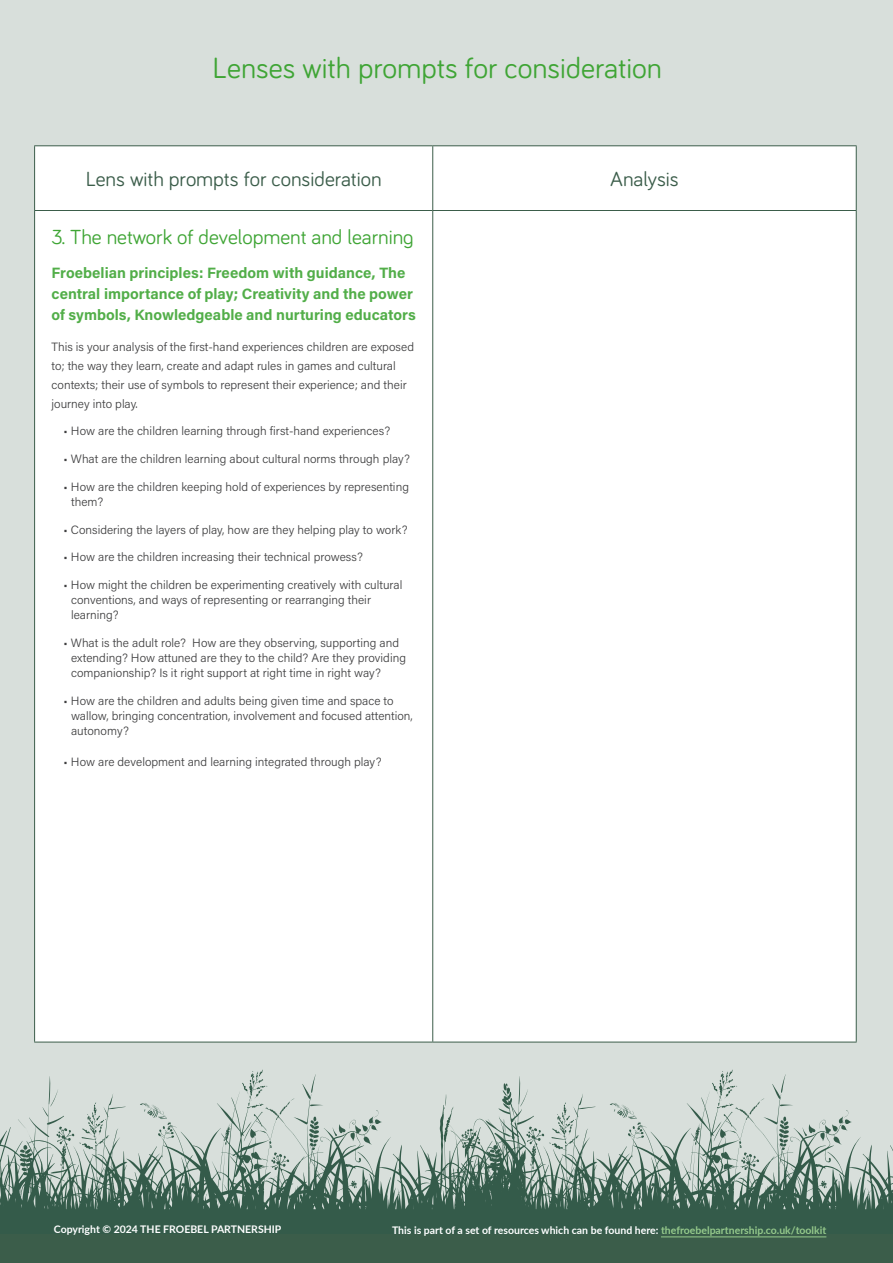
<style>
.page{position:relative;width:893px;height:1263px;background:#d8dfdb}
.page>*{position:absolute;margin:0;border:0;box-sizing:border-box;transform-origin:0 0}
.Sub_title_2{font:30px "Bariol";color:#3fa535}
.Sub_title_3{font:21px "Bariol";color:#3b5d4a}
.Sub_title_3-2{font:21px "Bariol";color:#3fa535}
.Acumin_Body{font:15px/21px "Acumin Variable Concept";color:#52ae49}
.Tabs{font:12px/15px "Acumin Variable Concept";color:#3e3e3f}
.Acumin_Body-2{font:12px/18.8px "Acumin Variable Concept";color:#3e3e3f}
.Sub_title_2-2{font:700 10.5px "Lato";color:#fff}
.s1{color:#95c98b}
</style>
<div class="page">
<div style="left:35px;top:146px;width:821px;height:896px;background:#fff"></div>
<hr style="left:34px;top:145px;width:399px;height:1px;background:#3b5d4a">
<hr style="left:34px;top:146px;width:1px;height:64px;background:#3b5d4a">
<hr style="left:433px;top:145px;width:424px;height:1px;background:#3b5d4a">
<hr style="left:432px;top:146px;width:1px;height:64px;background:#3b5d4a">
<hr style="left:856px;top:146px;width:1px;height:64px;background:#3b5d4a">
<hr style="left:34px;top:210px;width:399px;height:1px;background:#3b5d4a">
<hr style="left:34px;top:211px;width:1px;height:831px;background:#3b5d4a">
<hr style="left:433px;top:210px;width:424px;height:1px;background:#3b5d4a">
<hr style="left:432px;top:211px;width:1px;height:831px;background:#3b5d4a">
<hr style="left:856px;top:211px;width:1px;height:831px;background:#3b5d4a">
<hr style="left:34px;top:1042px;width:399px;height:1px;background:#3b5d4a">
<hr style="left:433px;top:1042px;width:424px;height:1px;background:#3b5d4a">
<div style="left:0;top:1231px;width:893px;height:32px;background:#3b5d4a"></div>
<svg style="left:526px;top:1094px;width:367px;height:137px"></svg>
<svg style="left:519px;top:1076px;width:9px;height:30px"></svg>
<svg style="left:549px;top:1102px;width:30px;height:48px"></svg>
<svg style="left:694px;top:1124px;width:7px;height:17px"></svg>
<svg style="left:530px;top:1158px;width:2px;height:8px"></svg>
<svg style="left:629px;top:1126px;width:15px;height:13px"></svg>
<svg style="left:832px;top:1116px;width:20px;height:16px"></svg>
<svg style="left:527px;top:1126px;width:10px;height:23px"></svg>
<svg style="left:819px;top:1118px;width:7px;height:23px"></svg>
<svg style="left:707px;top:1070px;width:101px;height:90px"></svg>
<svg style="left:610px;top:1103px;width:27px;height:17px"></svg>
<svg style="left:0;top:1083px;width:526px;height:148px"></svg>
<svg style="left:49px;top:1076px;width:9px;height:30px"></svg>
<svg style="left:79px;top:1102px;width:30px;height:48px"></svg>
<svg style="left:224px;top:1124px;width:7px;height:17px"></svg>
<svg style="left:60px;top:1158px;width:2px;height:8px"></svg>
<svg style="left:20px;top:1149px;width:5px;height:4px"></svg>
<svg style="left:159px;top:1126px;width:15px;height:13px"></svg>
<svg style="left:362px;top:1116px;width:20px;height:16px"></svg>
<svg style="left:333px;top:1127px;width:5px;height:10px"></svg>
<svg style="left:57px;top:1126px;width:10px;height:23px"></svg>
<svg style="left:349px;top:1118px;width:7px;height:23px"></svg>
<svg style="left:444px;top:1094px;width:2px;height:15px"></svg>
<svg style="left:18px;top:1119px;width:8px;height:9px"></svg>
<svg style="left:461px;top:1128px;width:19px;height:17px"></svg>
<svg style="left:490px;top:1149px;width:5px;height:6px"></svg>
<svg style="left:237px;top:1070px;width:90px;height:90px"></svg>
<svg style="left:140px;top:1103px;width:27px;height:17px"></svg>
<hr style="left:661px;top:1236px;width:165px;height:1px;background:#95c98b">
<p class="Sub_title_2" style="left:213px;top:47px;width:451px">Lenses with prompts for consideration</p>
<p class="Sub_title_3" style="left:86px;top:165px;width:297px">Lens with prompts for consideration</p>
<p class="Sub_title_3" style="left:610px;top:165px;width:70px">Analysis</p>
<p class="Sub_title_3-2" style="left:52px;top:223px;width:364px">3. The network of development and learning</p>
<p class="Acumin_Body" style="left:52px;top:261px;width:366px">Froebelian principles: Freedom with guidance, The central importance of play; Creativity and the power of symbols, Knowledgeable and nurturing educators</p>
<p class="Acumin_Body-2" style="left:52px;top:337px;width:364px">This is your analysis of the first-hand experiences children are exposed to; the way they learn, create and adapt rules in games and cultural contexts; their use of symbols to represent their experience; and their journey into play.</p>
<p class="Tabs" style="left:64px;top:423px;width:328px">• How are the children learning through first-hand experiences?</p>
<p class="Tabs" style="left:64px;top:451px;width:348px">• What are the children learning about cultural norms through play?</p>
<p class="Tabs" style="left:71px;top:479px;width:339px;text-indent:-8px">• How are the children keeping hold of experiences by representing them?</p>
<p class="Tabs" style="left:64px;top:521px;width:345px">• Considering the layers of play, how are they helping play to work?</p>
<p class="Tabs" style="left:64px;top:549px;width:301px">• How are the children increasing their technical prowess?</p>
<p class="Tabs" style="left:71px;top:577px;width:333px;text-indent:-8px">• How might the children be experimenting creatively with cultural conventions, and ways of representing or rearranging their learning?</p>
<p class="Tabs" style="left:71px;top:635px;width:336px;text-indent:-8px">• What is the adult role? How are they observing, supporting and extending? How attuned are they to the child? Are they providing companionship? Is it right support at right time in right way?</p>
<p class="Tabs" style="left:71px;top:692px;width:343px;text-indent:-8px">• How are the children and adults being given time and space to wallow, bringing concentration, involvement and focused attention, autonomy?</p>
<p class="Tabs" style="left:64px;top:754px;width:319px">• How are development and learning integrated through play?</p>
<p class="Sub_title_2-2" style="left:54px;top:1222px;width:229px">Copyright © 2024 THE FROEBEL PARTNERSHIP</p>
<p class="Sub_title_2-2" style="left:392px;top:1223px;width:436px">This is part of a set of resources which can be found here: <span class="s1">thefroebelpartnership.co.uk/toolkit</span></p>
</div>
